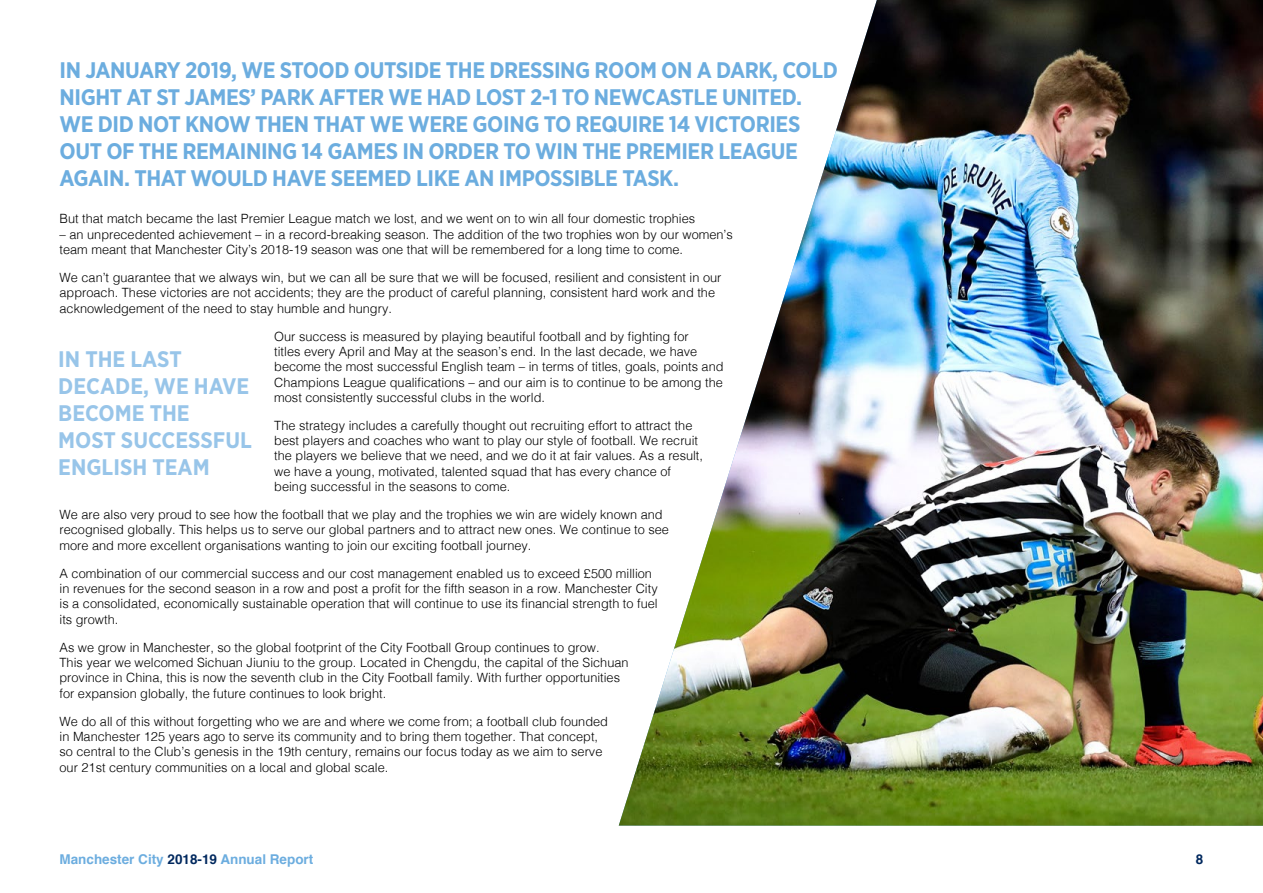
<style>
.page{position:relative;width:1263px;height:893px;background:#fff}
.page>*{position:absolute;margin:0;border:0;box-sizing:border-box;transform-origin:0 0}
.t1{font:700 22.5px/27px "Gotham Narrow";letter-spacing:-.02em;color:#6caddf}
.t2{font:700 22.5px/27px "Gotham Narrow";color:#98c5e9}
.t3{font:700 13.5px "Helvetica";color:#6caddf}
.t4{font:700 13.5px "Helvetica";color:#00285e}
.t5{font:300 12.75px/15.3px "Helvetica";color:#000}
.s1{color:#00285e}
</style>
<div class="page">
<img style="left:619px;top:0;width:644px;height:826px">
<p class="t1" style="left:60px;top:56px;width:780px">IN JANUARY 2019, WE STOOD OUTSIDE THE DRESSING ROOM ON A DARK, COLD NIGHT AT ST JAMES’ PARK AFTER WE HAD LOST 2-1 TO NEWCASTLE UNITED.<br>WE DID NOT KNOW THEN THAT WE WERE GOING TO REQUIRE 14 VICTORIES OUT OF THE REMAINING 14 GAMES IN ORDER TO WIN THE PREMIER LEAGUE AGAIN. THAT WOULD HAVE SEEMED LIKE AN IMPOSSIBLE TASK.</p>
<p class="t5" style="left:60px;top:210px;width:637px">But that match became the last Premier League match we lost, and we went on to win all four domestic trophies</p>
<p class="t5" style="left:60px;top:225px;width:675px">– an unprecedented achievement – in a record-breaking season. The addition of the two trophies won by our women’s team meant that Manchester City’s 2018-19 season was one that will be remembered for a long time to come.</p>
<p class="t5" style="left:60px;top:269px;width:663px">We can’t guarantee that we always win, but we can all be sure that we will be focused, resilient and consistent in our approach. These victories are not accidents; they are the product of careful planning, consistent hard work and the acknowledgement of the need to stay humble and hungry.</p>
<p class="t5" style="left:274px;top:327px;width:451px">Our success is measured by playing beautiful football and by fighting for<br>titles every April and May at the season’s end. In the last decade, we have become the most successful English team – in terms of titles, goals, points and Champions League qualifications – and our aim is to continue to be among the most consistently successful clubs in the world.</p>
<p class="t5" style="left:274px;top:417px;width:430px">The strategy includes a carefully thought out recruiting effort to attract the best players and coaches who want to play our style of football. We recruit the players we believe that we need, and we do it at fair values. As a result, we have a young, motivated, talented squad that has every chance of being successful in the seasons to come.</p>
<p class="t5" style="left:60px;top:506px;width:611px">We are also very proud to see how the football that we play and the trophies we win are widely known and recognised globally. This helps us to serve our global partners and to attract new ones. We continue to see more and more excellent organisations wanting to join our exciting football journey.</p>
<p class="t5" style="left:60px;top:565px;width:600px">A combination of our commercial success and our cost management enabled us to exceed £500 million in revenues for the second season in a row and post a profit for the fifth season in a row. Manchester City is a consolidated, economically sustainable operation that will continue to use its financial strength to fuel its growth.</p>
<p class="t5" style="left:60px;top:639px;width:571px">As we grow in Manchester, so the global footprint of the City Football Group continues to grow.<br>This year we welcomed Sichuan Jiuniu to the group. Located in Chengdu, the capital of the Sichuan province in China, this is now the seventh club in the City Football family. With further opportunities for expansion globally, the future continues to look bright.</p>
<p class="t5" style="left:60px;top:713px;width:550px">We do all of this without forgetting who we are and where we come from; a football club founded in Manchester 125 years ago to serve its community and to bring them together. That concept, so central to the Club’s genesis in the 19th century, remains our focus today as we aim to serve our 21st century communities on a local and global scale.</p>
<h1 class="t2" style="left:58px;top:345px;width:195px">IN THE LAST<br>DECADE, WE HAVE<br>BECOME THE<br>MOST SUCCESSFUL<br>ENGLISH TEAM</h1>
<p class="t3" style="left:60px;top:849px;width:255px">Manchester City <span class="s1">2018-19</span> Annual Report</p>
<p class="t4" style="left:1196px;top:848px;width:9px">8</p>
</div>
